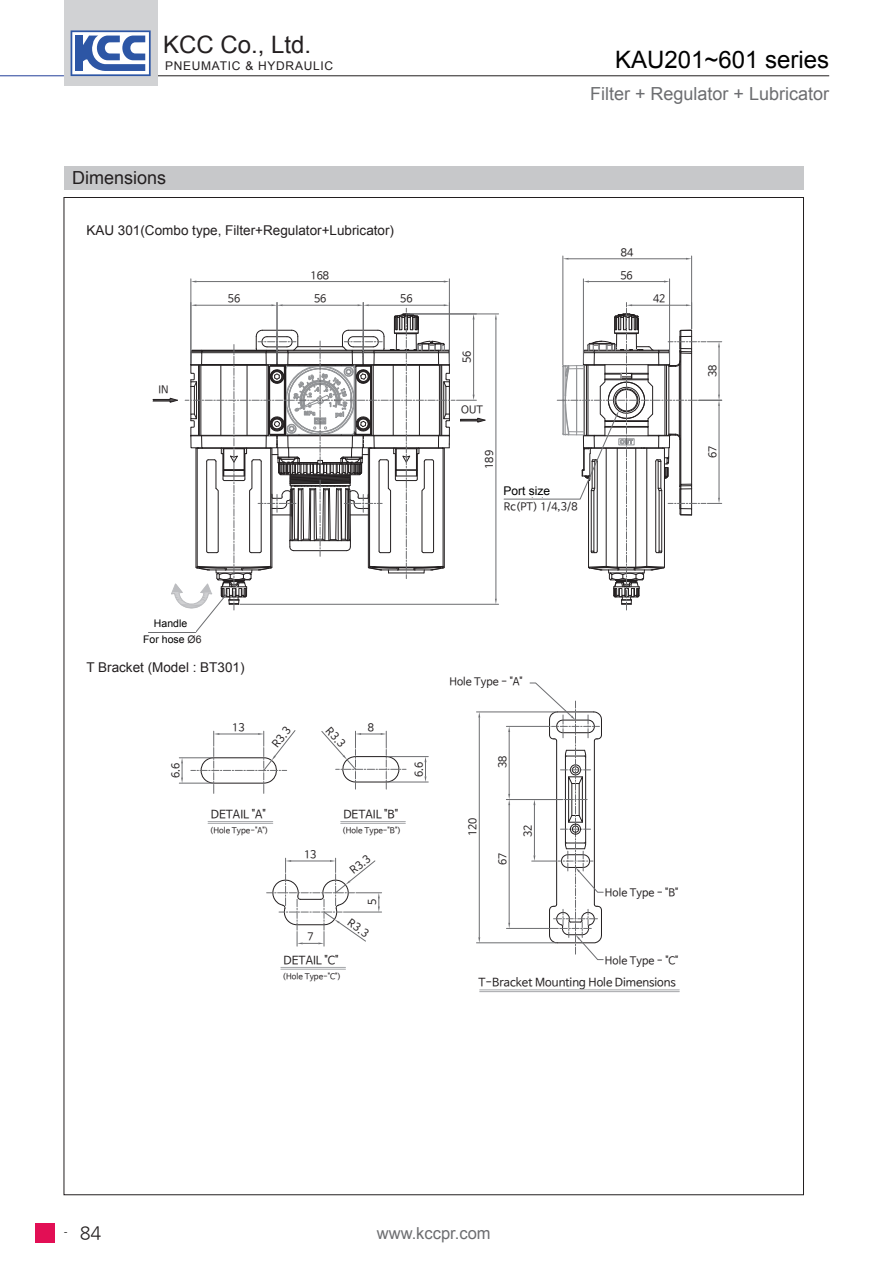
<style>
.page{position:relative;width:893px;height:1263px;background:#fff}
.page>*{position:absolute;margin:0;border:0;box-sizing:border-box;transform-origin:0 0}
.t1{font:24px "Arial";color:#000}
.t2{font:24px "Arial";color:#231f20}
.t3{font:18px "Arial";color:#6c6d70}
.t4{font:18px "Arial";color:#231f20}
.t5{font:18px "Nanum Gothic";color:#231f20}
.t6{font:16.5px "Arial";color:#6c6d70}
.t7{font:13.5px "Arial";color:#231f20}
.t8{font:12px "Arial";letter-spacing:.06em;color:#231f20}
.t9{font:12px "Arial";color:#000}
.t10{font:11.4px "Nanum Barun Gothic";color:#231f20}
.t11{font:10.65px/14.4px "Nanum Barun Gothic";letter-spacing:.005em;color:#231f20}
.t12{font:10.5px "Arial";color:#000}
.t13{font:10.5px "Nanum Barun Gothic";color:#231f20}
.t14{font:10.5px "Nanum Gothic";color:#000}
.t15{font:7.95px "Nanum Barun Gothic";color:#231f20}
.s1{font-family:"ISOCPEUR";font-size:12.15px}
.s2{color:#231f20}
</style>
<div class="page">
<hr style="left:0;top:75px;width:64px;height:1px;background:#223f99">
<hr style="left:157px;top:75px;width:672px;height:1px;background:#231f20">
<div style="left:64px;top:0;width:93px;height:85px;background:#d1d2d4"></div>
<svg style="left:71px;top:30px;width:80px;height:46px;background:#8ba1cd"></svg>
<div style="left:35px;top:1223px;width:19px;height:20px;background:#e20f55"></div>
<div style="left:64px;top:166px;width:740px;height:23px;background:#c7c8ca"></div>
<hr style="left:476px;top:711px;width:80px;height:1px;background:#6c6d70">
<hr style="left:476px;top:942px;width:80px;height:1px;background:#6c6d70">
<hr style="left:479px;top:717px;width:1px;height:220px;background:#6c6d70">
<hr style="left:506px;top:726px;width:44px;height:1px;background:#6c6d70">
<hr style="left:509px;top:732px;width:1px;height:62px;background:#6c6d70">
<hr style="left:506px;top:799px;width:56px;height:1px;background:#6c6d70">
<hr style="left:506px;top:928px;width:52px;height:1px;background:#6c6d70">
<hr style="left:509px;top:805px;width:1px;height:118px;background:#6c6d70">
<svg style="left:508px;top:794px;width:2px;height:11px"></svg>
<hr style="left:480px;top:990px;width:199px;height:1px;background:#a4a6a9">
<hr style="left:480px;top:991px;width:199px;height:1px;background:#a4a6a9">
<svg style="left:529px;top:682px;width:75px;height:278px"></svg>
<hr style="left:208px;top:821px;width:65px;height:1px;background:#a4a6a9">
<hr style="left:208px;top:823px;width:65px;height:1px;background:#a4a6a9">
<hr style="left:281px;top:967px;width:64px;height:1px;background:#a4a6a9">
<hr style="left:281px;top:969px;width:64px;height:1px;background:#a4a6a9">
<hr style="left:179px;top:757px;width:33px;height:1px;background:#6c6d70">
<hr style="left:179px;top:783px;width:33px;height:1px;background:#6c6d70">
<svg style="left:181px;top:758px;width:2px;height:25px"></svg>
<svg style="left:191px;top:730px;width:105px;height:63px"></svg>
<hr style="left:388px;top:756px;width:40px;height:1px;background:#6c6d70">
<hr style="left:388px;top:781px;width:40px;height:1px;background:#6c6d70">
<svg style="left:425px;top:757px;width:1px;height:25px"></svg>
<svg style="left:321px;top:730px;width:85px;height:59px"></svg>
<svg style="left:267px;top:858px;width:115px;height:88px"></svg>
<hr style="left:341px;top:821px;width:64px;height:1px;background:#a4a6a9">
<hr style="left:341px;top:823px;width:64px;height:1px;background:#a4a6a9">
<hr style="left:277px;top:302px;width:1px;height:61px;background:#6c6d70">
<hr style="left:363px;top:302px;width:1px;height:61px;background:#6c6d70">
<hr style="left:190px;top:279px;width:1px;height:84px;background:#6c6d70">
<hr style="left:449px;top:279px;width:1px;height:84px;background:#6c6d70">
<hr style="left:196px;top:281px;width:248px;height:1px;background:#6c6d70">
<hr style="left:240px;top:604px;width:259px;height:1px;background:#6c6d70">
<hr style="left:408px;top:313px;width:91px;height:1px;background:#6c6d70">
<hr style="left:495px;top:319px;width:1px;height:280px;background:#6c6d70">
<hr style="left:583px;top:279px;width:1px;height:84px;background:#6c6d70">
<hr style="left:669px;top:279px;width:1px;height:84px;background:#6c6d70">
<hr style="left:589px;top:281px;width:75px;height:1px;background:#6c6d70">
<hr style="left:562px;top:256px;width:1px;height:109px;background:#6c6d70">
<hr style="left:691px;top:256px;width:1px;height:73px;background:#6c6d70">
<hr style="left:568px;top:258px;width:118px;height:1px;background:#6c6d70">
<svg style="left:503px;top:302px;width:219px;height:308px"></svg>
<svg style="left:148px;top:304px;width:338px;height:329px"></svg>
<div style="left:145px;top:618px;width:51px;height:14px;background:#fff"></div>
<div style="left:503px;top:483px;width:56px;height:14px;background:#fff"></div>
<h1 class="t2" style="left:163px;top:29px;width:150px">KCC Co., Ltd.</h1>
<p class="t8" style="left:165px;top:58px;width:170px">PNEUMATIC &amp; HYDRAULIC</p>
<p class="t4" style="left:72px;top:166px;width:96px">Dimensions</p>
<p class="t7" style="left:86px;top:222px;width:309px">KAU 301(Combo type, Filter+Regulator+Lubricator)</p>
<p class="t11" style="left:310px;top:268px;width:20px">168</p>
<p class="t13" style="left:158px;top:385px;width:12px">IN</p>
<p class="t11" style="left:228px;top:292px;width:14px">56</p>
<p class="t11" style="left:314px;top:292px;width:14px">56</p>
<p class="t11" style="left:400px;top:292px;width:14px">56</p>
<p class="t1" style="left:615px;top:44px;width:216px">KAU201~601 series</p>
<p class="t3" style="left:590px;top:82px;width:241px">Filter + Regulator + Lubricator</p>
<p class="t11" style="left:460px;top:363px;width:14px;rotate:-90deg">56</p>
<p class="t13" style="left:461px;top:404px;width:23px">OUT</p>
<p class="t11" style="left:483px;top:469px;width:20px;rotate:-90deg">189</p>
<p class="t9" style="left:503px;top:483px;width:48px">Port size</p>
<p class="t11" style="left:504px;top:486px;width:75px">포트 사이즈<br>Rc(PT) 1/4,3/8</p>
<p class="t11" style="left:621px;top:246px;width:14px">84</p>
<p class="t11" style="left:620px;top:268px;width:14px">56</p>
<p class="t11" style="left:653px;top:292px;width:14px">42</p>
<p class="t11" style="left:706px;top:377px;width:14px;rotate:-90deg">38</p>
<p class="t11" style="left:706px;top:458px;width:14px;rotate:-90deg">67</p>
<p class="t12" style="left:154px;top:616px;width:35px">Handle</p>
<p class="t11" style="left:147px;top:621px;width:46px;line-height:12.5px;text-align:center">수동핸들 <span class="s1">∅</span>6용 호스</p>
<p class="t12" style="left:143px;top:632px;width:60px">For hose <span class="s2">Ø6</span></p>
<p class="t7" style="left:86px;top:658px;width:160px">T Bracket (Model : BT301)</p>
<p class="t11" style="left:169px;top:778px;width:17px;rotate:-90deg">6.6</p>
<p class="t11" style="left:232px;top:721px;width:14px">13</p>
<p class="t11" style="left:269px;top:742px;width:24px;rotate:-52deg">R3.3</p>
<p class="t11" style="left:368px;top:721px;width:8px">8</p>
<p class="t11" style="left:333px;top:724px;width:24px;rotate:48deg">R3.3</p>
<p class="t10" style="left:211px;top:808px;width:57px">DETAIL "A"</p>
<p class="t15" style="left:210px;top:826px;width:60px">(Hole Type-"A")</p>
<p class="t11" style="left:304px;top:848px;width:14px">13</p>
<p class="t11" style="left:307px;top:930px;width:8px">7</p>
<p class="t10" style="left:343px;top:808px;width:56px">DETAIL "B"</p>
<p class="t15" style="left:342px;top:826px;width:60px">(Hole Type-"B")</p>
<p class="t11" style="left:347px;top:866px;width:24px;rotate:-39deg">R3.3</p>
<p class="t11" style="left:366px;top:905px;width:8px;rotate:-90deg">5</p>
<p class="t11" style="left:353px;top:916px;width:24px;rotate:35deg">R3.3</p>
<p class="t10" style="left:283px;top:954px;width:56px">DETAIL "C"</p>
<p class="t15" style="left:282px;top:972px;width:60px">(Hole Type-"C")</p>
<p class="t11" style="left:412px;top:777px;width:17px;rotate:-90deg">6.6</p>
<p class="t11" style="left:449px;top:675px;width:75px">Hole Type - "A"</p>
<p class="t11" style="left:466px;top:836px;width:20px;rotate:-90deg">120</p>
<p class="t11" style="left:496px;top:768px;width:14px;rotate:-90deg">38</p>
<p class="t11" style="left:496px;top:865px;width:14px;rotate:-90deg">67</p>
<p class="t11" style="left:521px;top:837px;width:14px;rotate:-90deg">32</p>
<p class="t11" style="left:605px;top:886px;width:75px">Hole Type - "B"</p>
<p class="t11" style="left:605px;top:953px;width:75px">Hole Type - "C"</p>
<p class="t10" style="left:478px;top:977px;width:199px">T-Bracket Mounting Hole Dimensions</p>
<p class="t14" style="left:64px;top:1228px;width:5px">-</p>
<h2 class="t5" style="left:80px;top:1224px;width:23px">84</h2>
<h3 class="t6" style="left:377px;top:1222px;width:115px">www.kccpr.com</h3>
</div>
